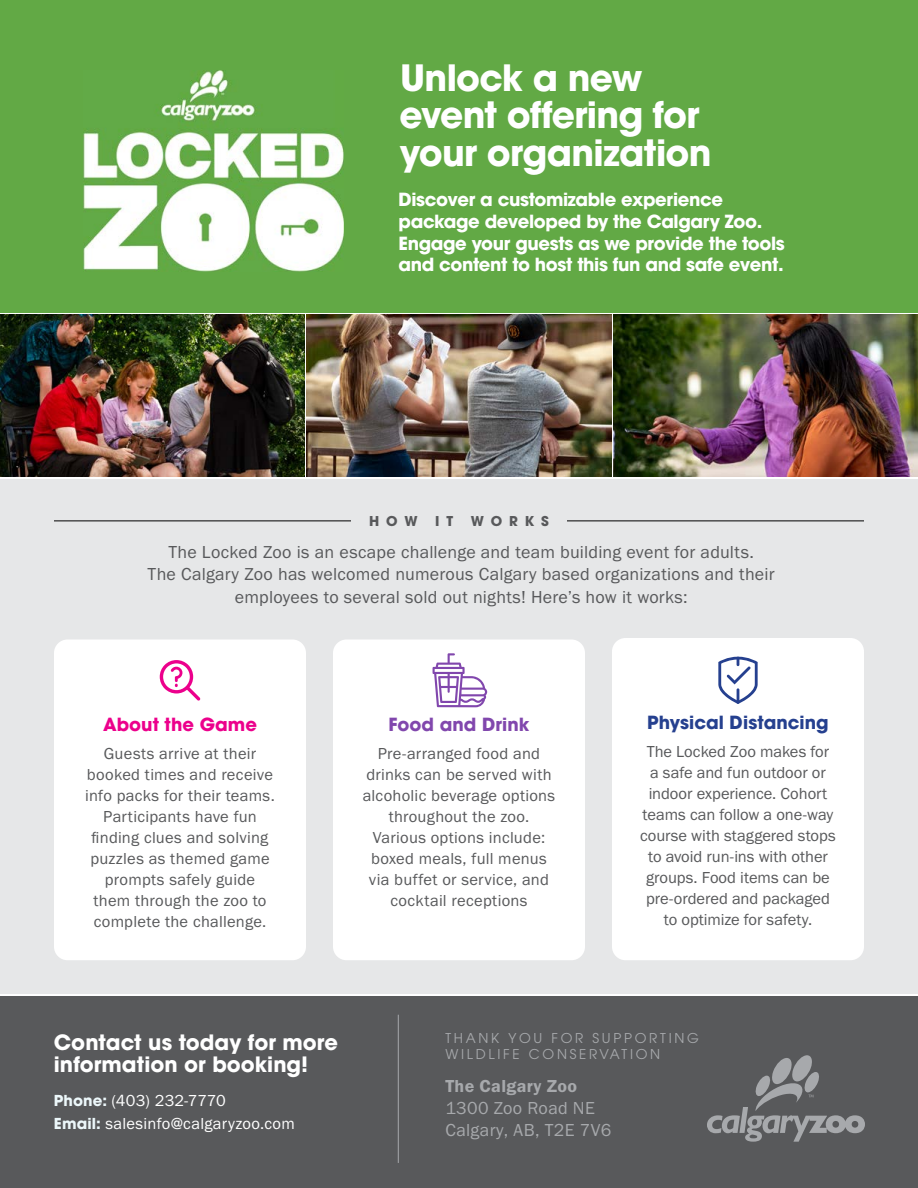
<style>
.page{position:relative;width:918px;height:1188px;background:#fff}
.page>*{position:absolute;margin:0;border:0;box-sizing:border-box;transform-origin:0 0}
.t1{font:700 36px/37.5px "ITC Avant Garde Pro";letter-spacing:-.02em;color:#fff}
.t2{font:700 21px/22.5px "ITC Avant Garde Pro";color:#fff}
.t3{font:18px/22.5px "Franklin Gothic FS";letter-spacing:.015em;color:#58595b;text-align:center}
.t4{font:700 18px/21.6px "ITC Avant Garde Pro";letter-spacing:-.02em;color:#fff}
.t5{font:18px/21.6px "Franklin Gothic FS";letter-spacing:.02em;color:#a7a9ac}
.t6{font:700 18px "ITC Avant Garde Pro";color:#25408f}
.t7{font:600 18px "Franklin Gothic FS";letter-spacing:.02em;color:#a7a9ac}
.t8{font:700 18px "ITC Avant Garde Pro";color:#ec008c}
.t9{font:700 18px "ITC Avant Garde Pro";letter-spacing:.005em;color:#8147ad}
.t10{font:16.5px/21px "Franklin Gothic FS";letter-spacing:.01em;color:#58595b;text-align:center}
.t11{font:16.5px/22.5px "Franklin Gothic FS";letter-spacing:.015em;color:#fff}
.t12{font:13.5px/16.5px "ITC Avant Garde Pro";letter-spacing:.2em;color:#a7a9ac}
.t13{font:700 13.5px "ITC Avant Garde Pro";letter-spacing:.5em;color:#58595b}
.s1{font-family:"ITC Avant Garde Pro";font-weight:700;font-size:15px;color:#ecf7fa}
</style>
<div class="page">
<div style="left:0;top:479px;width:918px;height:515px;background:#e6e7e8"></div>
<div style="left:0;top:0;width:918px;height:313px;background:#62a945"></div>
<img style="left:84px;top:70px;width:260px;height:201px">
<img style="left:306px;top:314px;width:306px;height:162px">
<img style="left:614px;top:314px;width:304px;height:162px">
<img style="left:0;top:314px;width:304px;height:162px">
<div style="left:54px;top:640px;width:252px;height:320px;background:#fff;border-radius:14px"></div>
<div style="left:333px;top:640px;width:252px;height:320px;background:#fff;border-radius:14px"></div>
<svg style="left:160px;top:660px;width:40px;height:41px"></svg>
<svg style="left:433px;top:653px;width:54px;height:54px"></svg>
<div style="left:612px;top:638px;width:252px;height:322px;background:#fff;border-radius:14px"></div>
<svg style="left:718px;top:657px;width:40px;height:47px"></svg>
<hr style="left:54px;top:521px;width:297px;height:1px;background:#000">
<hr style="left:567px;top:521px;width:297px;height:1px;background:#000">
<div style="left:0;top:997px;width:918px;height:191px;background:#58595b"></div>
<hr style="left:398px;top:1015px;width:1px;height:148px;background:#a7a9ac">
<svg style="left:707px;top:1055px;width:158px;height:87px"></svg>
<h1 class="t1" style="left:399px;top:59px;width:314px">Unlock a new event offering for your organization</h1>
<p class="t4" style="left:399px;top:189px;width:388px">Discover a customizable experience package developed by the Calgary Zoo.<br>Engage your guests as we provide the tools and content to host this fun and safe event.</p>
<p class="t13" style="left:369px;top:512px;width:50px">HOW</p>
<p class="t13" style="left:435px;top:512px;width:19px">I T</p>
<p class="t13" style="left:471px;top:512px;width:79px">WORKS</p>
<p class="t3" style="left:148px;top:541px;width:629px">The Locked Zoo is an escape challenge and team building event for adults.<br>The Calgary Zoo has welcomed numerous Calgary based organizations and their employees to several sold out nights! Here’s how it works:</p>
<p class="t8" style="left:103px;top:712px;width:155px">About the Game</p>
<p class="t10" style="left:85px;top:743px;width:191px">Guests arrive at their booked times and receive info packs for their teams.<br>Participants have fun finding clues and solving puzzles as themed game prompts safely guide them through the zoo to complete the challenge.</p>
<p class="t9" style="left:389px;top:712px;width:142px">Food and Drink</p>
<p class="t10" style="left:363px;top:743px;width:194px">Pre-arranged food and drinks can be served with alcoholic beverage options throughout the zoo.<br>Various options include: boxed meals, full menus via buffet or service, and cocktail receptions</p>
<p class="t6" style="left:647px;top:711px;width:183px">Physical Distancing</p>
<p class="t10" style="left:640px;top:741px;width:197px">The Locked Zoo makes for<br>a safe and fun outdoor or indoor experience. Cohort teams can follow a one-way course with staggered stops to avoid run-ins with other groups. Food items can be pre-ordered and packaged to optimize for safety.</p>
<p class="t2" style="left:54px;top:1031px;width:286px">Contact us today for more information or booking!</p>
<p class="t11" style="left:54px;top:1090px;width:243px"><span class="s1">Phone:</span> (403) 232-7770<br><span class="s1">Email:</span> salesinfo@calgaryzoo.com</p>
<p class="t12" style="left:446px;top:1029px;width:255px">THANK YOU FOR SUPPORTING<br>WILDLIFE CONSERVATION</p>
<p class="t7" style="left:446px;top:1076px;width:133px">The Calgary Zoo</p>
<p class="t5" style="left:446px;top:1098px;width:167px">1300 Zoo Road NE<br>Calgary, AB, T2E 7V6</p>
</div>
